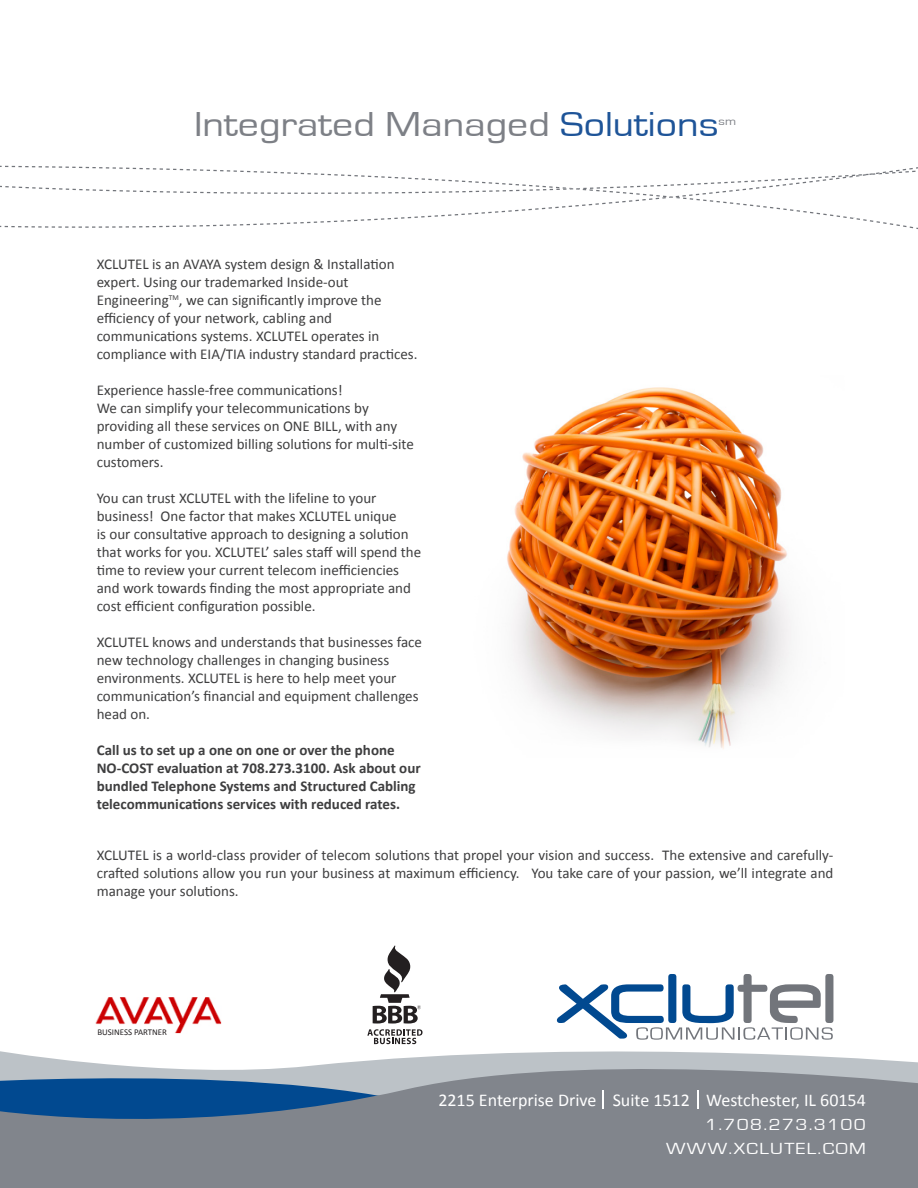
<style>
.page{position:relative;width:918px;height:1188px;background:#fff}
.page>*{position:absolute;margin:0;border:0;box-sizing:border-box;transform-origin:0 0}
.t1{font:35.7px "Eurostile";color:#7d8086;scale:1.18 1}
.t2{font:18px "Calibri";color:#fff}
.t3{font:16.65px "Eurostile";letter-spacing:.07em;color:#fff;scale:1.18 1}
.t4{font:15px/18px "Calibri";color:#3e3e3f}
.t5{font:700 15px/18px "Calibri";color:#3e3e3f}
.t6{font:11.55px "Eurostile";color:#7d8086;scale:1.18 1}
.t7{font:8.85px "Calibri";color:#231f20}
.s1{color:#1e5498}
</style>
<div class="page">
<svg style="left:0;top:1051px;width:918px;height:137px;background:#848e9b"></svg>
<svg style="left:0;top:198px;width:918px;height:31px"></svg>
<svg style="left:0;top:165px;width:918px;height:33px"></svg>
<svg style="left:603px;top:1090px;width:1px;height:19px"></svg>
<svg style="left:697px;top:1090px;width:1px;height:19px"></svg>
<img style="left:95px;top:997px;width:126px;height:36px">
<svg style="left:367px;top:945px;width:56px;height:99px"></svg>
<img style="left:507px;top:387px;width:284px;height:362px">
<svg style="left:557px;top:974px;width:276px;height:66px"></svg>
<p class="t1" style="left:194px;top:105px;width:446px">Integrated Managed <span class="s1">Solutions</span></p>
<p class="t6" style="left:719px;top:115px;width:16px">sm</p>
<p class="t4" style="left:97px;top:254px;width:299px">XCLUTEL is an AVAYA system design &amp; Installation</p>
<p class="t4" style="left:97px;top:272px;width:253px">expert. Using our trademarked Inside-out</p>
<p class="t4" style="left:97px;top:290px;width:286px">Engineering<sup>TM</sup>, we can significantly improve the</p>
<p class="t4" style="left:97px;top:308px;width:322px">efficiency of your network, cabling and communications systems. XCLUTEL operates in compliance with EIA/TIA industry standard practices.</p>
<p class="t4" style="left:97px;top:380px;width:247px">Experience hassle-free communications!</p>
<p class="t4" style="left:97px;top:398px;width:274px">We can simplify your telecommunications by</p>
<p class="t4" style="left:97px;top:416px;width:319px">providing all these services on ONE BILL, with any number of customized billing solutions for multi-site customers.</p>
<p class="t4" style="left:97px;top:488px;width:326px">You can trust XCLUTEL with the lifeline to your business! One factor that makes XCLUTEL unique<br>is our consultative approach to designing a solution that works for you. XCLUTEL’ sales staff will spend the time to review your current telecom inefficiencies and work towards finding the most appropriate and cost efficient configuration possible.</p>
<p class="t4" style="left:97px;top:632px;width:327px">XCLUTEL knows and understands that businesses face new technology challenges in changing business</p>
<p class="t4" style="left:97px;top:668px;width:301px">environments. XCLUTEL is here to help meet your</p>
<p class="t4" style="left:97px;top:686px;width:323px">communication’s financial and equipment challenges head on.</p>
<p class="t5" style="left:97px;top:740px;width:299px">Call us to set up a one on one or over the phone</p>
<p class="t5" style="left:97px;top:758px;width:326px">NO-COST evaluation at 708.273.3100. Ask about our bundled Telephone Systems and Structured Cabling telecommunications services with reduced rates.</p>
<p class="t4" style="left:97px;top:846px;width:738px;text-align:justify">XCLUTEL is a world-class provider of telecom solutions that propel your vision and success. The extensive and carefully&shy;crafted solutions allow you run your business at maximum efficiency. You take care of your passion, we’ll integrate and manage your solutions.</p>
<p class="t7" style="left:97px;top:1026px;width:71px">BUSINESS PARTNER</p>
<p class="t2" style="left:438px;top:1088px;width:429px">2215 Enterprise Drive Suite 1512 Westchester, IL 60154</p>
<p class="t3" style="left:705px;top:1115px;width:138px">1.708.273.3100</p>
<p class="t3" style="left:666px;top:1139px;width:171px">WWW.XCLUTEL.COM</p>
</div>
